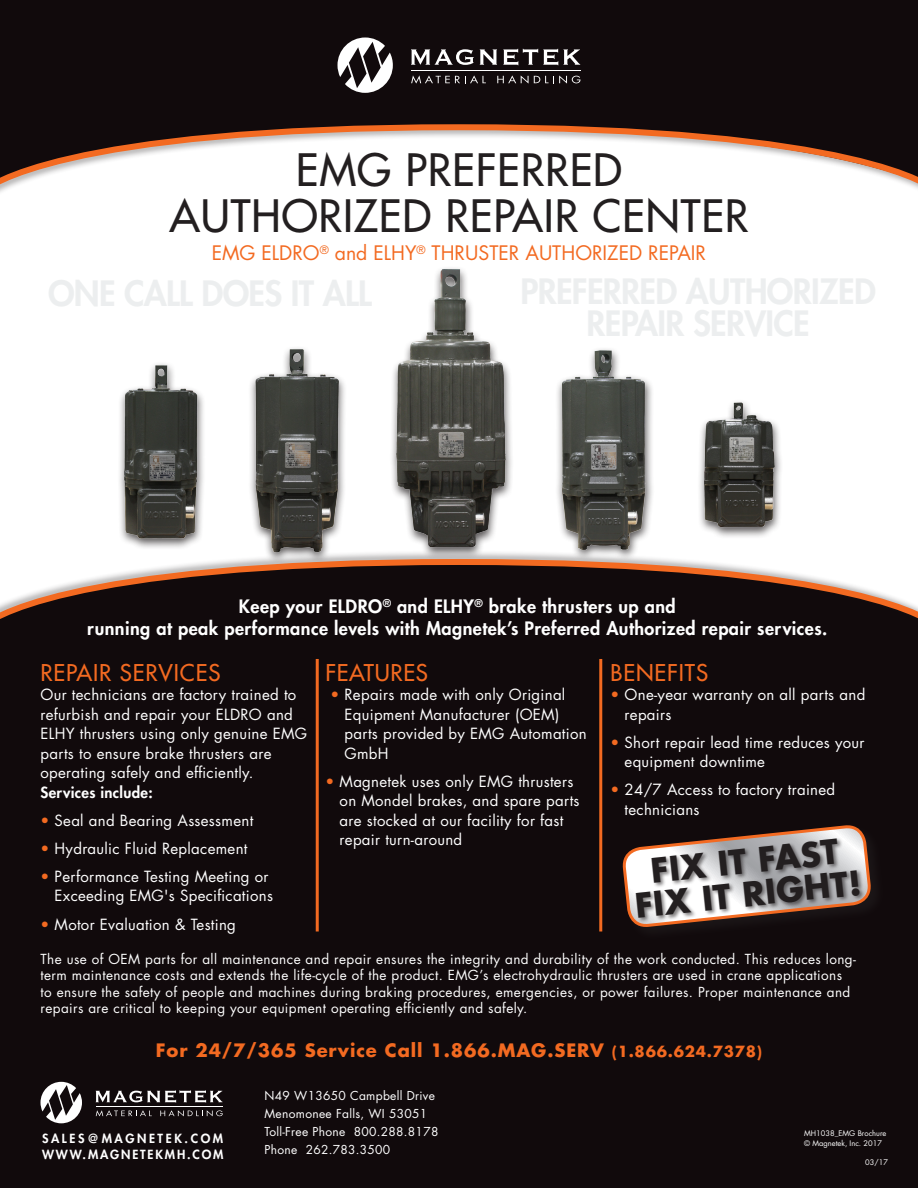
<style>
.page{position:relative;width:918px;height:1188px;background:#110a0c}
.page>*{position:absolute;margin:0;border:0;box-sizing:border-box;transform-origin:0 0}
.t1{font:500 43.5px/45.8px "Futura Std";letter-spacing:.02em;color:#231f20;text-align:center}
.t2{font:700 33px/33px "Futura Std";color:#231f20;text-align:center}
.t3{font:500 22.5px "Futura Std";letter-spacing:.04em;color:#f36a21}
.t4{font:19.5px "Futura Std";color:#f36a21}
.t5{font:800 18px/21.6px "Futura Std";letter-spacing:.025em;color:#fff;text-align:center}
.t6{font:700 18px "Futura Std";letter-spacing:.05em;color:#f36a21}
.t7{font:15px/19.5px "Futura Std";letter-spacing:.02em;color:#fff}
.t8{font:13.5px/16.5px "Futura Std";letter-spacing:.03em;color:#fff}
.t9{font:800 12.3px "Futura Std";letter-spacing:.15em;color:#fff}
.t10{font:800 12.3px "Futura Std";letter-spacing:.21em;color:#fff}
.t11{font:12px "Futura Std";letter-spacing:.025em;color:#fff}
.t12{font:7.5px/10.5px "Futura Std";color:#fff}
.s1{font-weight:800}
.s2{color:#f36a21}
.s3{font-size:15px}
</style>
<div class="page">
<svg style="left:0;top:200px;width:918px;height:350px"></svg>
<svg style="left:338px;top:37px;width:55px;height:56px"></svg>
<svg style="left:411px;top:49px;width:63px;height:16px"></svg>
<svg style="left:480px;top:49px;width:17px;height:16px"></svg>
<svg style="left:503px;top:49px;width:77px;height:16px"></svg>
<hr style="left:411px;top:71px;width:169px;height:1px;background:#fff">
<svg style="left:411px;top:75px;width:75px;height:9px"></svg>
<svg style="left:497px;top:75px;width:84px;height:9px"></svg>
<div style="left:0;top:122px;width:918px;height:78px;background:#fff"></div>
<svg style="left:0;top:121px;width:918px;height:71px"></svg>
<div style="left:0;top:550px;width:918px;height:78px;background:#231f20;opacity:.4"></div>
<svg style="left:0;top:556px;width:918px;height:74px"></svg>
<hr style="left:316px;top:659px;width:3px;height:273px;background:#f36a21">
<hr style="left:599px;top:659px;width:3px;height:273px;background:#f36a21">
<div style="left:622px;top:824px;width:264px;height:118px;background:#110a0c"></div>
<svg style="left:623px;top:786px;width:248px;height:181px"></svg>
<svg style="left:41px;top:1082px;width:41px;height:41px"></svg>
<svg style="left:96px;top:1090px;width:127px;height:13px"></svg>
<hr style="left:96px;top:1107px;width:126px;height:1px;background:#fff">
<svg style="left:96px;top:1110px;width:56px;height:6px"></svg>
<svg style="left:160px;top:1110px;width:63px;height:6px"></svg>
<img style="left:381px;top:256px;width:139px;height:298px">
<img style="left:244px;top:338px;width:106px;height:224px">
<div style="left:635px;top:838px;width:231px;height:85px;background:#231f20;opacity:.55"></div>
<img style="left:547px;top:339px;width:110px;height:220px">
<img style="left:111px;top:354px;width:101px;height:197px">
<img style="left:688px;top:390px;width:101px;height:151px">
<p class="t1" style="left:170px;top:147px;width:580px">EMG PREFERRED<br>AUTHORIZED REPAIR CENTER</p>
<p class="t4" style="left:212px;top:241px;width:496px">EMG ELDRO<sup>®</sup> and ELHY<sup>®</sup> THRUSTER AUTHORIZED REPAIR</p>
<p class="t5" style="left:87px;top:596px;width:742px">Keep your ELDRO<sup>®</sup> and ELHY<sup>®</sup> brake thrusters up and<br>running at peak performance levels with Magnetek’s Preferred Authorized repair services.</p>
<p class="t3" style="left:40px;top:658px;width:181px">REPAIR SERVICES</p>
<p class="t7" style="left:40px;top:685px;width:268px">Our technicians are factory trained to refurbish and repair your ELDRO and ELHY thrusters using only genuine EMG parts to ensure brake thrusters are operating safely and efficiently.<br><span class="s1">Services include:</span></p>
<p class="t7" style="left:40px;top:811px;width:214px"><span class="s2">•</span> Seal and Bearing Assessment</p>
<p class="t7" style="left:40px;top:839px;width:209px"><span class="s2">•</span> Hydraulic Fluid Replacement</p>
<p class="t7" style="left:40px;top:867px;width:234px;text-align:right"><span class="s2">•</span> Performance Testing Meeting or<br>Exceeding EMG's Specifications</p>
<p class="t7" style="left:40px;top:915px;width:197px"><span class="s2">•</span> Motor Evaluation &amp; Testing</p>
<p class="t3" style="left:326px;top:658px;width:104px">FEATURES</p>
<p class="t7" style="left:345px;top:685px;width:244px;text-indent:-14px"><span class="s2">•</span> Repairs made with only Original<br>Equipment Manufacturer (OEM) parts provided by EMG Automation<br>GmbH</p>
<p class="t7" style="left:340px;top:772px;width:242px;text-indent:-14px"><span class="s2">•</span> Magnetek uses only EMG thrusters on Mondel brakes, and spare parts are stocked at our facility for fast repair turn-around</p>
<p class="t3" style="left:611px;top:658px;width:99px">BENEFITS</p>
<p class="t7" style="left:625px;top:685px;width:242px;text-indent:-14px"><span class="s2">•</span> One-year warranty on all parts and repairs</p>
<p class="t7" style="left:625px;top:733px;width:242px;text-indent:-14px"><span class="s2">•</span> Short repair lead time reduces your equipment downtime</p>
<p class="t7" style="left:625px;top:780px;width:212px;text-indent:-14px"><span class="s2">•</span> 24/7 Access to factory trained technicians</p>
<p class="t2" style="left:630px;top:856px;width:229px;rotate:-6deg">FIX IT FAST<br>FIX IT RIGHT!</p>
<p class="t8" style="left:40px;top:951px;width:817px">The use of OEM parts for all maintenance and repair ensures the integrity and durability of the work conducted. This reduces long&shy;term maintenance costs and extends the life-cycle of the product. EMG’s electrohydraulic thrusters are used in crane applications to ensure the safety of people and machines during braking procedures, emergencies, or power failures. Proper maintenance and repairs are critical to keeping your equipment operating efficiently and safely.</p>
<p class="t6" style="left:156px;top:1038px;width:608px">For 24/7/365 Service Call 1.866.MAG.SERV <span class="s3">(1.866.624.7378)</span></p>
<p class="t10" style="left:42px;top:1130px;width:183px">SALES@MAGNETEK.COM</p>
<p class="t9" style="left:42px;top:1147px;width:183px">WWW.MAGNETEKMH.COM</p>
<p class="t11" style="left:265px;top:1088px;width:172px">N49 W13650 Campbell Drive</p>
<p class="t11" style="left:265px;top:1106px;width:164px">Menomonee Falls, WI 53051</p>
<p class="t11" style="left:265px;top:1124px;width:175px">Toll-Free Phone 800.288.8178</p>
<p class="t11" style="left:265px;top:1142px;width:127px">Phone 262.783.3500</p>
<p class="t12" style="left:804px;top:1128px;width:84px">MH1038_EMG Brochure © Magnetek, Inc. 2017</p>
<p class="t12" style="left:865px;top:1157px;width:24px">03/17</p>
</div>
